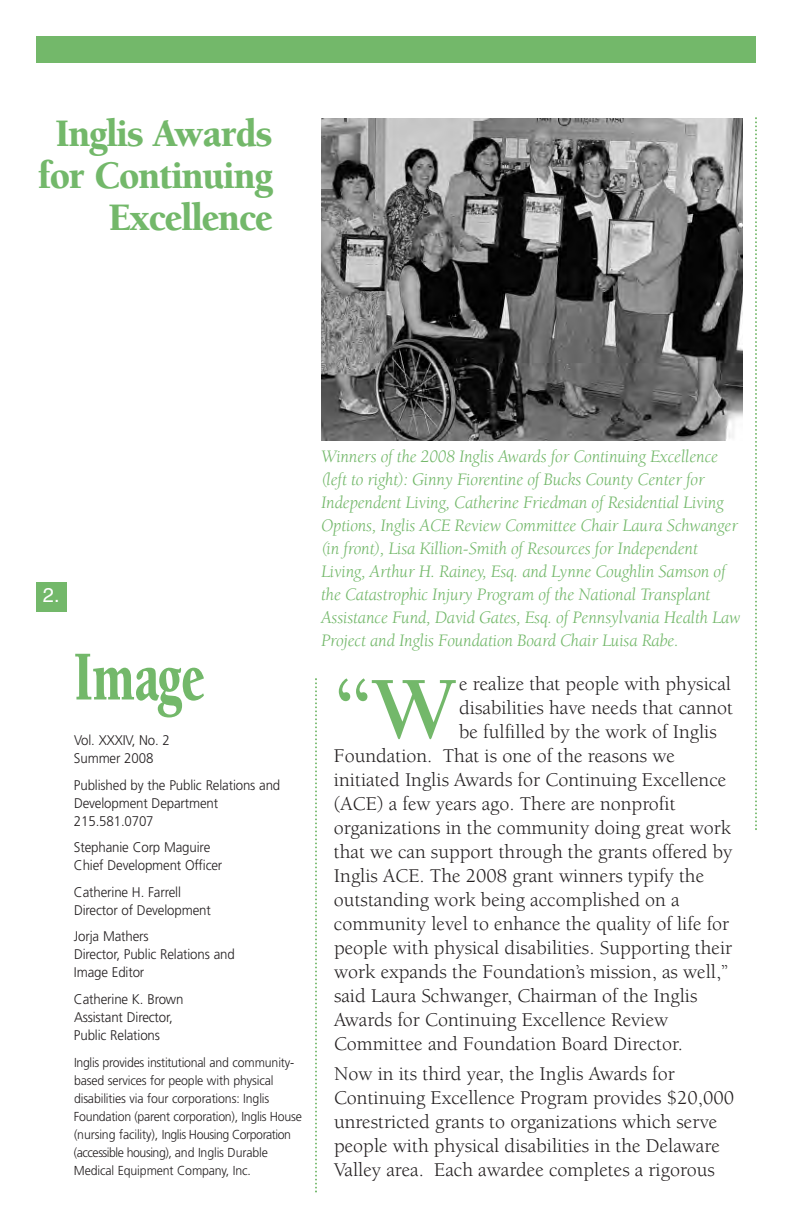
<style>
.page{position:relative;width:792px;height:1224px;background:#fff}
.page>*{position:absolute;margin:0;border:0;box-sizing:border-box;transform-origin:0 0}
.t1{font:700 90.4px "Berkeley";color:#73b86a;scale:.95 1}
.t2{font:900 72px "Berkeley";letter-spacing:-.01em;color:#73b86a;scale:.7 1}
.t3{font:900 40px/42px "Berkeley";letter-spacing:-.03em;color:#73b86a;text-align:right;scale:.95 1}
.t4{font:20px/24px "Berkeley";color:#231f20}
.t5{font:20px "Helvetica";color:#fff}
.t6{font:italic 18px/23px "Berkeley";letter-spacing:-.01em;color:#73b86a}
.t7{font:300 14px/18px "Frutiger";letter-spacing:-.01em;color:#231f20;scale:.95 1}
.t8{font:300 13px/18px "Frutiger";letter-spacing:-.01em;color:#231f20;scale:.95 1}
</style>
<div class="page">
<hr style="left:791px;top:0;width:1px;height:1224px;background:#eaf3e7">
<div style="left:36px;top:36px;width:720px;height:27px;background:#73b86a"></div>
<svg style="left:315px;top:678px;width:2px;height:514px"></svg>
<svg style="left:755px;top:117px;width:2px;height:713px"></svg>
<div style="left:36px;top:582px;width:31px;height:30px;background:#73b86a"></div>
<img style="left:321px;top:118px;width:422px;height:322px">
<h3 class="t3" style="left:38px;top:116px;width:248px">Inglis Awards for Continuing<br>Excellence</h3>
<p class="t5" style="left:43px;top:584px;width:18px">2.</p>
<h2 class="t2" style="left:74px;top:649px;width:188px">Image</h2>
<p class="t7" style="left:74px;top:732px;width:103px">Vol. XXXIV, No. 2<br>Summer 2008</p>
<p class="t7" style="left:74px;top:777px;width:219px">Published by the Public Relations and<br>Development Department<br>215.581.0707</p>
<p class="t7" style="left:74px;top:839px;width:158px">Stephanie Corp Maguire<br>Chief Development Officer</p>
<p class="t7" style="left:74px;top:884px;width:146px">Catherine H. Farrell<br>Director of Development</p>
<p class="t7" style="left:74px;top:929px;width:171px">Jorja Mathers<br>Director, Public Relations and<br>Image Editor</p>
<p class="t7" style="left:74px;top:991px;width:117px">Catherine K. Brown<br>Assistant Director,<br>Public Relations</p>
<p class="t8" style="left:74px;top:1054px;width:241px">Inglis provides institutional and community&shy;based services for people with physical disabilities via four corporations: Inglis Foundation (parent corporation), Inglis House (nursing facility), Inglis Housing Corporation (accessible housing), and Inglis Durable Medical Equipment Company, Inc.</p>
<p class="t6" style="left:321px;top:447px;width:421px">Winners of the 2008 Inglis Awards for Continuing Excellence (left to right): Ginny Fiorentine of Bucks County Center for Independent Living, Catherine Friedman of Residential Living Options, Inglis ACE Review Committee Chair Laura Schwanger (in front), Lisa Killion-Smith of Resources for Independent Living, Arthur H. Rainey, Esq. and Lynne Coughlin Samson of the Catastrophic Injury Program of the National Transplant Assistance Fund, David Gates, Esq. of Pennsylvania Health Law Project and Inglis Foundation Board Chair Luisa Rabe.</p>
<h1 class="t1" style="left:334px;top:674px;width:130px">“W</h1>
<p class="t4" style="left:459px;top:673px;width:273px">e realize that people with physical</p>
<p class="t4" style="left:459px;top:697px;width:275px">disabilities have needs that cannot</p>
<p class="t4" style="left:459px;top:721px;width:259px">be fulfilled by the work of Inglis</p>
<p class="t4" style="left:334px;top:745px;width:343px">Foundation. That is one of the reasons we</p>
<p class="t4" style="left:334px;top:769px;width:394px">initiated Inglis Awards for Continuing Excellence</p>
<p class="t4" style="left:334px;top:793px;width:343px">(ACE) a few years ago. There are nonprofit</p>
<p class="t4" style="left:334px;top:817px;width:399px">organizations in the community doing great work</p>
<p class="t4" style="left:334px;top:841px;width:400px">that we can support through the grants offered by</p>
<p class="t4" style="left:334px;top:865px;width:372px">Inglis ACE. The 2008 grant winners typify the</p>
<p class="t4" style="left:334px;top:889px;width:347px">outstanding work being accomplished on a</p>
<p class="t4" style="left:334px;top:913px;width:397px">community level to enhance the quality of life for</p>
<p class="t4" style="left:334px;top:937px;width:400px">people with physical disabilities. Supporting their</p>
<p class="t4" style="left:334px;top:961px;width:396px">work expands the Foundation’s mission, as well,”</p>
<p class="t4" style="left:334px;top:985px;width:365px">said Laura Schwanger, Chairman of the Inglis</p>
<p class="t4" style="left:334px;top:1009px;width:336px">Awards for Continuing Excellence Review</p>
<p class="t4" style="left:334px;top:1033px;width:351px">Committee and Foundation Board Director.</p>
<p class="t4" style="left:334px;top:1063px;width:402px">Now in its third year, the Inglis Awards for Continuing Excellence Program provides $20,000 unrestricted grants to organizations which serve people with physical disabilities in the Delaware Valley area. Each awardee completes a rigorous</p>
</div>
